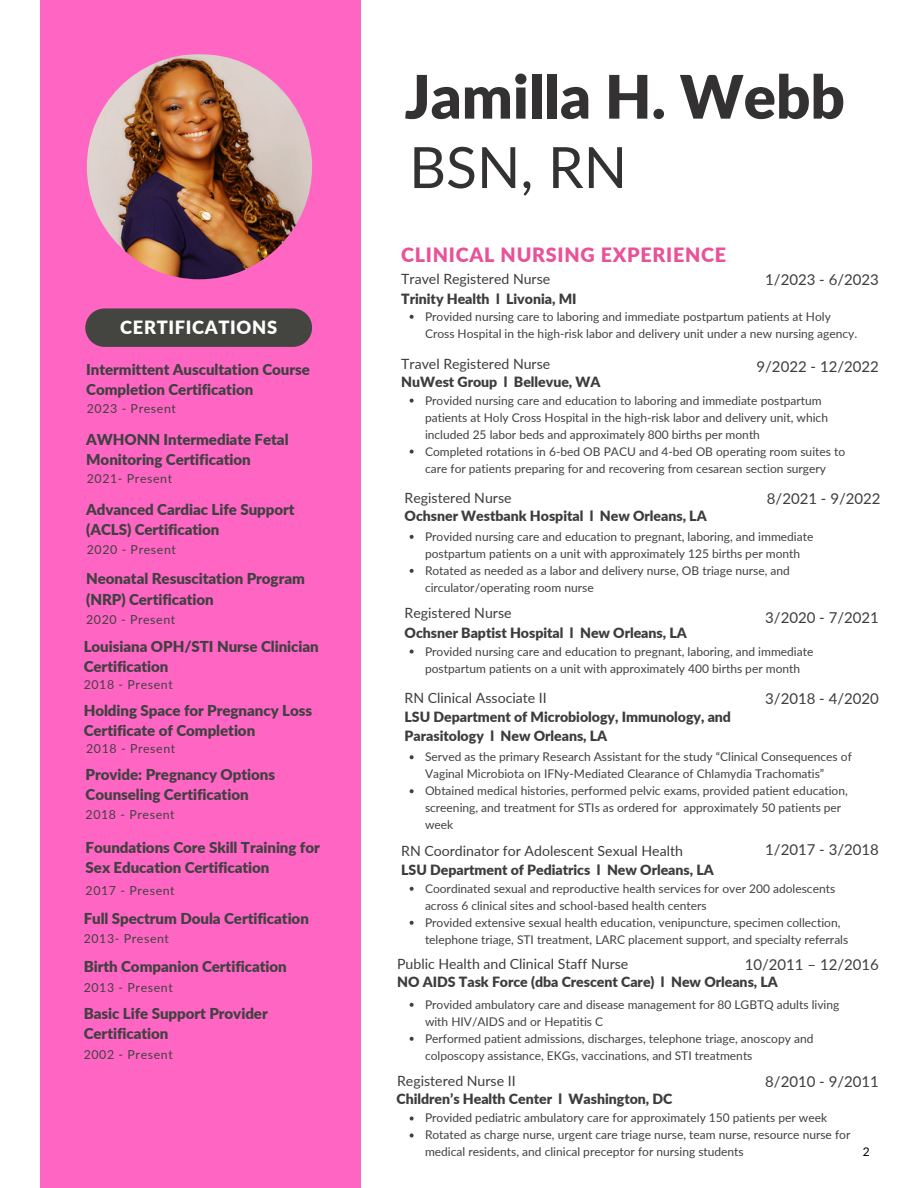
<style>
.page{position:relative;width:918px;height:1188px;background:#fff}
.page>*{position:absolute;margin:0;border:0;box-sizing:border-box;transform-origin:0 0}
.t1{font:900 60px "Lato";color:#333132}
.t2{font:57px "Lato";color:#333132}
.t3{font:900 19.8px "Lato";letter-spacing:.035em;color:#e95299}
.t4{font:900 18.3px "Lato";letter-spacing:.035em;color:#fff}
.t5{font:900 15px/20.2px "Lato";letter-spacing:-.005em;color:#414042}
.t6{font:15px "Lato";color:#3d3d3d}
.t7{font:900 14.1px "Lato";color:#3d3d3d}
.t8{font:14.1px "Lato";color:#3d3d3d}
.t9{font:12.45px "Lato";letter-spacing:.045em;color:#414042}
.t10{font:12px/17px "Lato";color:#414042}
.t11{font:12px "Lato";color:#000}
</style>
<div class="page">
<div style="left:40px;top:0;width:321px;height:1188px;background:#ff66c4"></div>
<img style="left:87px;top:54px;width:225px;height:225px;border-radius:50%">
<svg style="left:85px;top:308px;width:227px;height:39px"></svg>
<svg style="left:410px;top:535px;width:4px;height:4px"></svg>
<svg style="left:410px;top:569px;width:4px;height:4px"></svg>
<svg style="left:410px;top:399px;width:4px;height:4px"></svg>
<svg style="left:410px;top:450px;width:4px;height:4px"></svg>
<svg style="left:410px;top:315px;width:4px;height:4px"></svg>
<svg style="left:410px;top:650px;width:4px;height:4px"></svg>
<svg style="left:410px;top:755px;width:4px;height:4px"></svg>
<svg style="left:410px;top:789px;width:4px;height:4px"></svg>
<svg style="left:410px;top:887px;width:4px;height:4px"></svg>
<svg style="left:410px;top:921px;width:4px;height:4px"></svg>
<svg style="left:410px;top:1003px;width:4px;height:4px"></svg>
<svg style="left:410px;top:1037px;width:4px;height:4px"></svg>
<svg style="left:410px;top:1116px;width:4px;height:4px"></svg>
<svg style="left:410px;top:1133px;width:4px;height:4px"></svg>
<p class="t4" style="left:120px;top:316px;width:158px">CERTIFICATIONS</p>
<p class="t5" style="left:86px;top:359px;width:225px">Intermittent Auscultation Course<br>Completion Certification</p>
<p class="t5" style="left:86px;top:429px;width:204px">AWHONN Intermediate Fetal<br>Monitoring Certification</p>
<p class="t9" style="left:87px;top:471px;width:87px">2021- Present</p>
<p class="t9" style="left:87px;top:401px;width:91px">2023 - Present</p>
<p class="t5" style="left:86px;top:499px;width:210px">Advanced Cardiac Life Support (ACLS) Certification</p>
<p class="t9" style="left:87px;top:542px;width:91px">2020 - Present</p>
<p class="t5" style="left:86px;top:568px;width:220px">Neonatal Resuscitation Program (NRP) Certification</p>
<p class="t9" style="left:86px;top:612px;width:91px">2020 - Present</p>
<p class="t5" style="left:84px;top:636px;width:237px">Louisiana OPH/STI Nurse Clinician<br>Certification</p>
<p class="t9" style="left:84px;top:677px;width:91px">2018 - Present</p>
<p class="t5" style="left:84px;top:700px;width:230px">Holding Space for Pregnancy Loss<br>Certificate of Completion</p>
<p class="t9" style="left:86px;top:741px;width:91px">2018 - Present</p>
<p class="t5" style="left:86px;top:764px;width:191px">Provide: Pregnancy Options<br>Counseling Certification</p>
<p class="t9" style="left:86px;top:807px;width:91px">2018 - Present</p>
<p class="t5" style="left:86px;top:837px;width:236px">Foundations Core Skill Training for<br>Sex Education Certification</p>
<p class="t9" style="left:86px;top:883px;width:91px">2017 - Present</p>
<p class="t5" style="left:84px;top:908px;width:227px">Full Spectrum Doula Certification</p>
<p class="t5" style="left:84px;top:956px;width:205px">Birth Companion Certification</p>
<p class="t9" style="left:84px;top:931px;width:87px">2013- Present</p>
<p class="t9" style="left:84px;top:979px;width:91px">2013 - Present</p>
<p class="t5" style="left:84px;top:1003px;width:186px">Basic Life Support Provider<br>Certification</p>
<p class="t9" style="left:84px;top:1047px;width:91px">2002 - Present</p>
<p class="t1" style="left:405px;top:59px;width:442px">Jamilla H. Webb</p>
<p class="t2" style="left:409px;top:132px;width:219px">BSN, RN</p>
<p class="t3" style="left:401px;top:243px;width:326px">CLINICAL NURSING EXPERIENCE</p>
<p class="t8" style="left:401px;top:270px;width:151px">Travel Registered Nurse</p>
<p class="t7" style="left:401px;top:290px;width:177px">Trinity Health l Livonia, MI</p>
<p class="t6" style="left:765px;top:270px;width:115px">1/2023 - 6/2023</p>
<p class="t10" style="left:425px;top:308px;width:434px">Provided nursing care to laboring and immediate postpartum patients at Holy<br>Cross Hospital in the high-risk labor and delivery unit under a new nursing agency.</p>
<p class="t8" style="left:401px;top:355px;width:151px">Travel Registered Nurse</p>
<p class="t7" style="left:401px;top:373px;width:201px">NuWest Group l Bellevue, WA</p>
<p class="t6" style="left:757px;top:358px;width:124px">9/2022 - 12/2022</p>
<p class="t10" style="left:425px;top:391px;width:405px">Provided nursing care and education to laboring and immediate postpartum patients at Holy Cross Hospital in the high-risk labor and delivery unit, which included 25 labor beds and approximately 800 births per month</p>
<p class="t10" style="left:425px;top:442px;width:422px">Completed rotations in 6-bed OB PACU and 4-bed OB operating room suites to care for patients preparing for and recovering from cesarean section surgery</p>
<p class="t8" style="left:405px;top:489px;width:109px">Registered Nurse</p>
<p class="t10" style="left:425px;top:528px;width:390px">Provided nursing care and education to pregnant, laboring, and immediate postpartum patients on a unit with approximately 125 births per month</p>
<p class="t10" style="left:425px;top:562px;width:367px">Rotated as needed as a labor and delivery nurse, OB triage nurse, and circulator/operating room nurse</p>
<p class="t6" style="left:767px;top:489px;width:115px">8/2021 - 9/2022</p>
<p class="t7" style="left:405px;top:507px;width:304px">Ochsner Westbank Hospital l New Orleans, LA</p>
<p class="t8" style="left:405px;top:604px;width:109px">Registered Nurse</p>
<p class="t10" style="left:425px;top:642px;width:390px">Provided nursing care and education to pregnant, laboring, and immediate postpartum patients on a unit with approximately 400 births per month</p>
<p class="t6" style="left:765px;top:689px;width:115px">3/2018 - 4/2020</p>
<p class="t7" style="left:405px;top:708px;width:328px">LSU Department of Microbiology, Immunology, and</p>
<p class="t7" style="left:405px;top:727px;width:204px">Parasitology l New Orleans, LA</p>
<p class="t6" style="left:765px;top:608px;width:115px">3/2020 - 7/2021</p>
<p class="t7" style="left:405px;top:624px;width:284px">Ochsner Baptist Hospital l New Orleans, LA</p>
<p class="t8" style="left:405px;top:689px;width:144px">RN Clinical Associate II</p>
<p class="t10" style="left:425px;top:748px;width:428px">Served as the primary Research Assistant for the study “Clinical Consequences of<br>Vaginal Microbiota on IFNy-Mediated Clearance of Chlamydia Trachomatis”</p>
<p class="t10" style="left:425px;top:782px;width:424px">Obtained medical histories, performed pelvic exams, provided patient education, screening, and treatment for STIs as ordered for approximately 50 patients per week</p>
<p class="t8" style="left:401px;top:842px;width:283px">RN Coordinator for Adolescent Sexual Health</p>
<p class="t6" style="left:765px;top:840px;width:115px">1/2017 - 3/2018</p>
<p class="t7" style="left:401px;top:862px;width:314px">LSU Department of Pediatrics l New Orleans, LA</p>
<p class="t10" style="left:425px;top:880px;width:412px">Coordinated sexual and reproductive health services for over 200 adolescents across 6 clinical sites and school-based health centers</p>
<p class="t10" style="left:425px;top:914px;width:425px">Provided extensive sexual health education, venipuncture, specimen collection, telephone triage, STI treatment, LARC placement support, and specialty referrals</p>
<p class="t7" style="left:397px;top:974px;width:382px">NO AIDS Task Force (dba Crescent Care) l New Orleans, LA</p>
<p class="t8" style="left:397px;top:956px;width:233px">Public Health and Clinical Staff Nurse</p>
<p class="t6" style="left:745px;top:956px;width:136px">10/2011 – 12/2016</p>
<p class="t10" style="left:425px;top:996px;width:416px">Provided ambulatory care and disease management for 80 LGBTQ adults living with HIV/AIDS and or Hepatitis C</p>
<p class="t10" style="left:425px;top:1030px;width:390px">Performed patient admissions, discharges, telephone triage, anoscopy and colposcopy assistance, EKGs, vaccinations, and STI treatments</p>
<p class="t7" style="left:397px;top:1090px;width:277px">Children’s Health Center l Washington, DC</p>
<p class="t8" style="left:397px;top:1072px;width:120px">Registered Nurse II</p>
<p class="t6" style="left:765px;top:1072px;width:115px">8/2010 - 9/2011</p>
<p class="t10" style="left:425px;top:1109px;width:404px">Provided pediatric ambulatory care for approximately 150 patients per week</p>
<p class="t10" style="left:425px;top:1126px;width:427px">Rotated as charge nurse, urgent care triage nurse, team nurse, resource nurse for medical residents, and clinical preceptor for nursing students</p>
<p class="t11" style="left:863px;top:1144px;width:8px">2</p>
</div>
